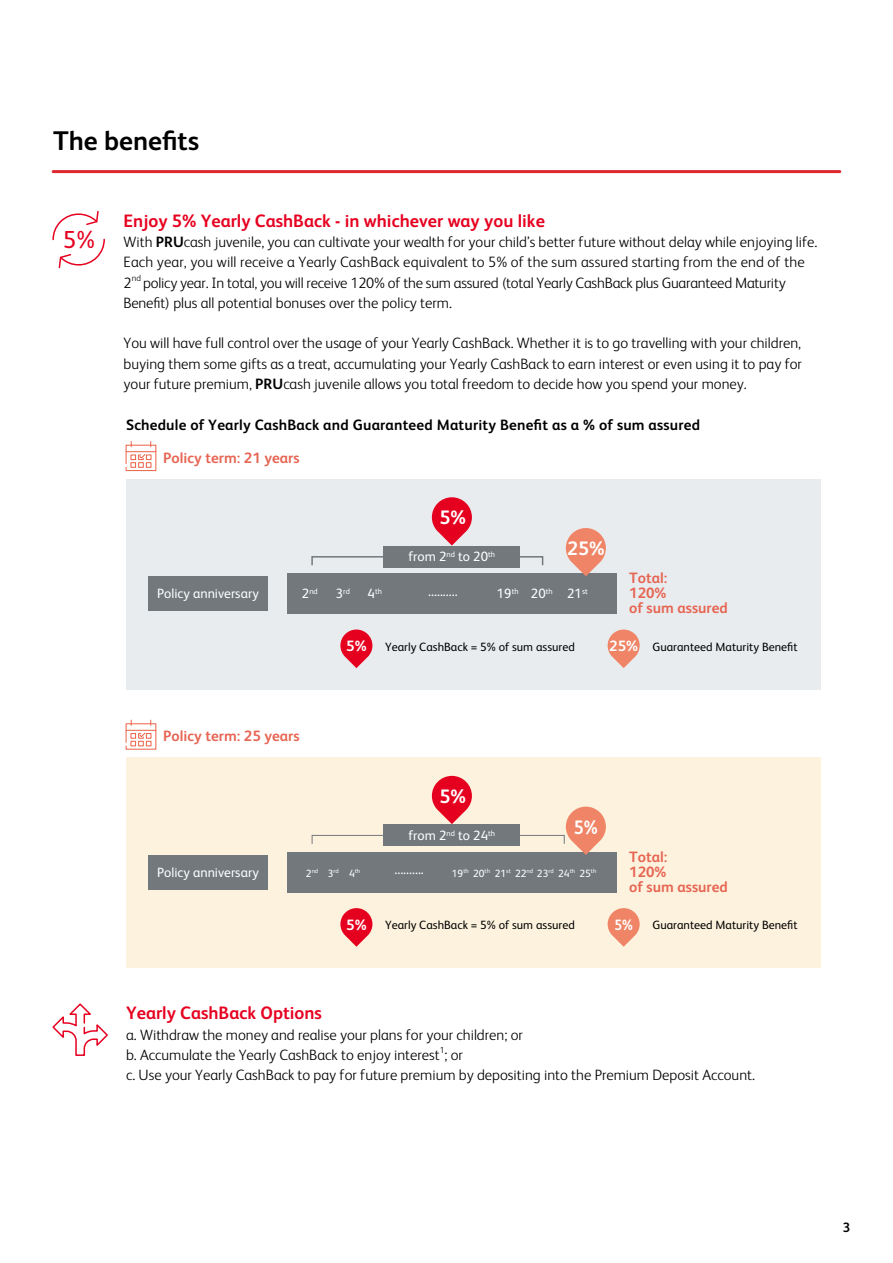
<style>
.page{position:relative;width:893px;height:1263px;background:#fff}
.page>*{position:absolute;margin:0;border:0;box-sizing:border-box;transform-origin:0 0}
.t1{font:700 27px "FS Albert Pro";color:#000}
.t2{font:24.6px "FS Albert Pro";color:#e60020}
.t3{font:700 19.5px "FS Albert Pro";color:#fff}
.t4{font:700 19.5px "FS Albert Pro";color:#fff;scale:.9 1}
.t5{font:700 18px "FS Albert Pro";color:#e60020}
.t6{font:300 15px/20.2px "FS Albert Pro";color:#000}
.t7{font:700 15px/15px "FS Albert Pro";color:#e66553}
.t8{font:700 15px "FS Albert Pro";letter-spacing:.01em;color:#000}
.t9{font:700 15px "FS Albert Pro";color:#fff;scale:.9 1}
.t10{font:13.5px "FS Albert Pro";color:#fff}
.t11{font:13.5px "Myriad Pro";color:#fff}
.t12{font:700 13.5px "FS Albert Pro";color:#000}
.t13{font:12px "FS Albert Pro";color:#000}
.t14{font:10.5px "FS Albert Pro";color:#fff}
.t15{font:7.8px "FS Albert Pro";color:#fff}
.t16{font:6.15px "FS Albert Pro";color:#fff}
.s1{font-weight:700}
.s2{font-size:13.5px}
.s3{font-weight:700;font-size:15px;color:#fff}
.s4{font-size:10.5px}
</style>
<div class="page">
<hr style="left:53px;top:170px;width:787px;height:3px;background:#de272f">
<div style="left:126px;top:479px;width:694px;height:210px;background:#e9ecee"></div>
<div style="left:148px;top:576px;width:120px;height:34px;background:#72787c"></div>
<div style="left:311px;top:556px;width:232px;height:10px;border:2px solid #72787c"></div>
<div style="left:287px;top:573px;width:329px;height:41px;background:#72787c"></div>
<svg style="left:566px;top:528px;width:40px;height:48px"></svg>
<svg style="left:608px;top:629px;width:32px;height:39px"></svg>
<svg style="left:340px;top:629px;width:32px;height:39px"></svg>
<div style="left:384px;top:546px;width:136px;height:21px;background:#72787c"></div>
<svg style="left:432px;top:497px;width:40px;height:48px"></svg>
<div style="left:126px;top:757px;width:694px;height:211px;background:#fdf2dd"></div>
<div style="left:148px;top:855px;width:120px;height:34px;background:#72787c"></div>
<div style="left:312px;top:835px;width:253px;height:9px;border:1px solid #72787c"></div>
<div style="left:287px;top:852px;width:329px;height:40px;background:#72787c"></div>
<svg style="left:566px;top:807px;width:40px;height:48px"></svg>
<svg style="left:608px;top:908px;width:32px;height:39px"></svg>
<svg style="left:340px;top:908px;width:32px;height:39px"></svg>
<div style="left:384px;top:824px;width:136px;height:22px;background:#72787c"></div>
<svg style="left:432px;top:776px;width:40px;height:48px"></svg>
<svg style="left:125px;top:441px;width:32px;height:30px"></svg>
<svg style="left:125px;top:720px;width:32px;height:30px"></svg>
<svg style="left:52px;top:1003px;width:56px;height:53px"></svg>
<svg style="left:52px;top:210px;width:53px;height:59px"></svg>
<h1 class="t1" style="left:53px;top:121px;width:147px">The benefits</h1>
<h2 class="t2" style="left:63px;top:222px;width:34px">5%</h2>
<p class="t5" style="left:124px;top:208px;width:423px">Enjoy 5% Yearly CashBack - in whichever way you like</p>
<p class="t6" style="left:124px;top:231px;width:695px">With <span class="s1">PRU</span>cash juvenile, you can cultivate your wealth for your child’s better future without delay while enjoying life.<br>Each year, you will receive a Yearly CashBack equivalent to 5% of the sum assured starting from the end of the 2<sup>nd</sup> policy year. In total, you will receive 120% of the sum assured (total Yearly CashBack plus Guaranteed Maturity Benefit) plus all potential bonuses over the policy term.</p>
<p class="t6" style="left:124px;top:332px;width:680px;text-align:justify">You will have full control over the usage of your Yearly CashBack. Whether it is to go travelling with your children, buying them some gifts as a treat, accumulating your Yearly CashBack to earn interest or even using it to pay for your future premium, <span class="s1">PRU</span>cash juvenile allows you total freedom to decide how you spend your money.</p>
<p class="t8" style="left:126px;top:414px;width:575px">Schedule of Yearly CashBack and Guaranteed Maturity Benefit as a % of sum assured</p>
<p class="t7" style="left:163px;top:449px;width:138px">Policy term: 21 years</p>
<h3 class="t3" style="left:439px;top:504px;width:28px">5%</h3>
<p class="t10" style="left:409px;top:547px;width:88px">from 2<sup>nd</sup> to 20<sup>th</sup></p>
<h3 class="t3" style="left:567px;top:535px;width:39px">25%</h3>
<p class="t15" style="left:302px;top:585px;width:17px"><span class="s2">2</span>nd</p>
<p class="t10" style="left:497px;top:584px;width:23px">19<sup>th</sup></p>
<p class="t15" style="left:336px;top:585px;width:16px"><span class="s2">3</span>rd</p>
<p class="t10" style="left:531px;top:584px;width:23px">20<sup>th</sup></p>
<p class="t15" style="left:368px;top:585px;width:16px"><span class="s2">4</span>th</p>
<p class="t11" style="left:428px;top:583px;width:31px">..........</p>
<p class="t10" style="left:157px;top:584px;width:103px">Policy anniversary</p>
<p class="t10" style="left:567px;top:584px;width:22px">21<sup>st</sup></p>
<p class="t7" style="left:629px;top:570px;width:100px">Total:<br>120%<br>of sum assured</p>
<p class="t13" style="left:346px;top:638px;width:230px"><span class="s3">5%</span> Yearly CashBack = 5% of sum assured</p>
<p class="t13" style="left:609px;top:638px;width:190px"><span class="s3">25%</span> Guaranteed Maturity Benefit</p>
<p class="t7" style="left:163px;top:728px;width:138px">Policy term: 25 years</p>
<h3 class="t3" style="left:439px;top:783px;width:28px">5%</h3>
<p class="t10" style="left:409px;top:826px;width:88px">from 2<sup>nd</sup> to 24<sup>th</sup></p>
<h3 class="t4" style="left:574px;top:813px;width:28px">5%</h3>
<p class="t10" style="left:157px;top:862px;width:103px">Policy anniversary</p>
<p class="t14" style="left:452px;top:865px;width:146px">19<sup>th</sup> 20<sup>th</sup> 21<sup>st</sup> 22<sup>nd</sup> 23<sup>rd</sup> 24<sup>th</sup> 25<sup>th</sup></p>
<p class="t16" style="left:306px;top:867px;width:56px"><span class="s4">2</span>nd <span class="s4">3</span>rd <span class="s4">4</span>th</p>
<p class="t11" style="left:394px;top:861px;width:31px">..........</p>
<p class="t7" style="left:629px;top:848px;width:100px">Total:<br>120%<br>of sum assured</p>
<p class="t13" style="left:346px;top:917px;width:230px"><span class="s3">5%</span> Yearly CashBack = 5% of sum assured</p>
<p class="t9" style="left:614px;top:914px;width:22px">5%</p>
<p class="t13" style="left:652px;top:917px;width:147px">Guaranteed Maturity Benefit</p>
<p class="t5" style="left:126px;top:1001px;width:197px">Yearly CashBack Options</p>
<p class="t6" style="left:126px;top:1023px;width:630px">a. Withdraw the money and realise your plans for your children; or<br>b. Accumulate the Yearly CashBack to enjoy interest<sup>1</sup>; or<br>c. Use your Yearly CashBack to pay for future premium by depositing into the Premium Deposit Account.</p>
<p class="t12" style="left:843px;top:1218px;width:9px">3</p>
</div>
